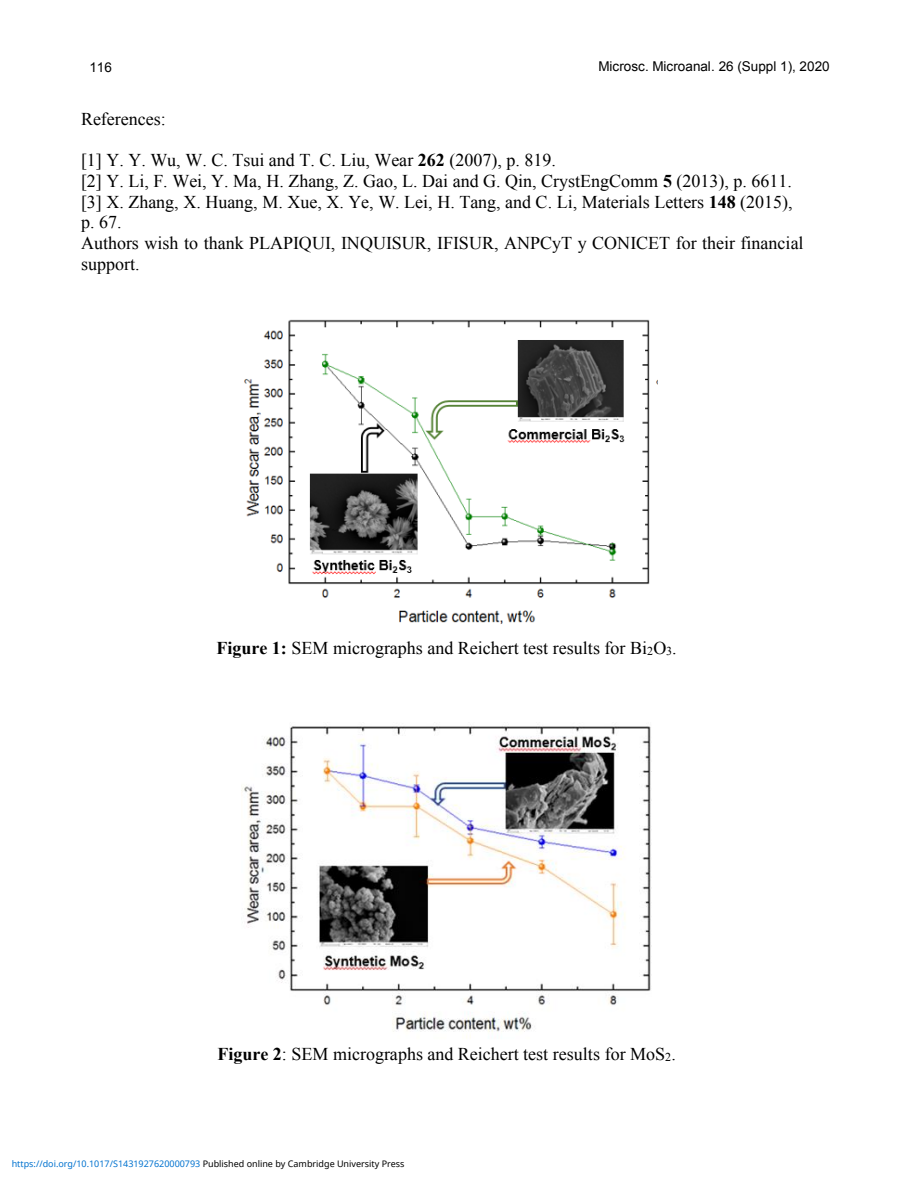
<style>
.page{position:relative;width:918px;height:1188px;background:#fff}
.page>*{position:absolute;margin:0;border:0;box-sizing:border-box;transform-origin:0 0}
.t1{font:18px/20.7px "Times New Roman";color:#000}
.t2{font:13.5px "Arial";color:#000}
.t3{font:9px "Noto Sans";color:#0172cf}
.s1{font-weight:700}
.s2{font-size:12px}
.s3{color:#000}
</style>
<div class="page">
<img style="left:244px;top:319px;width:413px;height:305px">
<img style="left:241px;top:726px;width:411px;height:312px">
<p class="t2" style="left:89px;top:59px;width:24px">116</p>
<p class="t2" style="left:599px;top:58px;width:233px">Microsc. Microanal. 26 (Suppl 1), 2020</p>
<p class="t1" style="left:81px;top:108px;width:86px">References:</p>
<p class="t1" style="left:81px;top:149px;width:724px">[1] Y. Y. Wu, W. C. Tsui and T. C. Liu, Wear <span class="s1">262</span> (2007), p. 819.<br>[2] Y. Li, F. Wei, Y. Ma, H. Zhang, Z. Gao, L. Dai and G. Qin, CrystEngComm <span class="s1">5</span> (2013), p. 6611. [3] X. Zhang, X. Huang, M. Xue, X. Ye, W. Lei, H. Tang, and C. Li, Materials Letters <span class="s1">148</span> (2015), p. 67.<br>Authors wish to thank PLAPIQUI, INQUISUR, IFISUR, ANPCyT y CONICET for their financial support.</p>
<p class="t1" style="left:217px;top:637px;width:462px"><span class="s1">Figure 1:</span> SEM micrographs and Reichert test results for Bi<span class="s2">2</span>O<span class="s2">3</span>.</p>
<p class="t1" style="left:217px;top:1043px;width:460px"><span class="s1">Figure 2</span>: SEM micrographs and Reichert test results for MoS<sub>2</sub>.</p>
<p class="t3" style="left:12px;top:1157px;width:394px">https://doi.org/10.1017/S1431927620000793 <span class="s3">Published online by Cambridge University Press</span></p>
</div>
